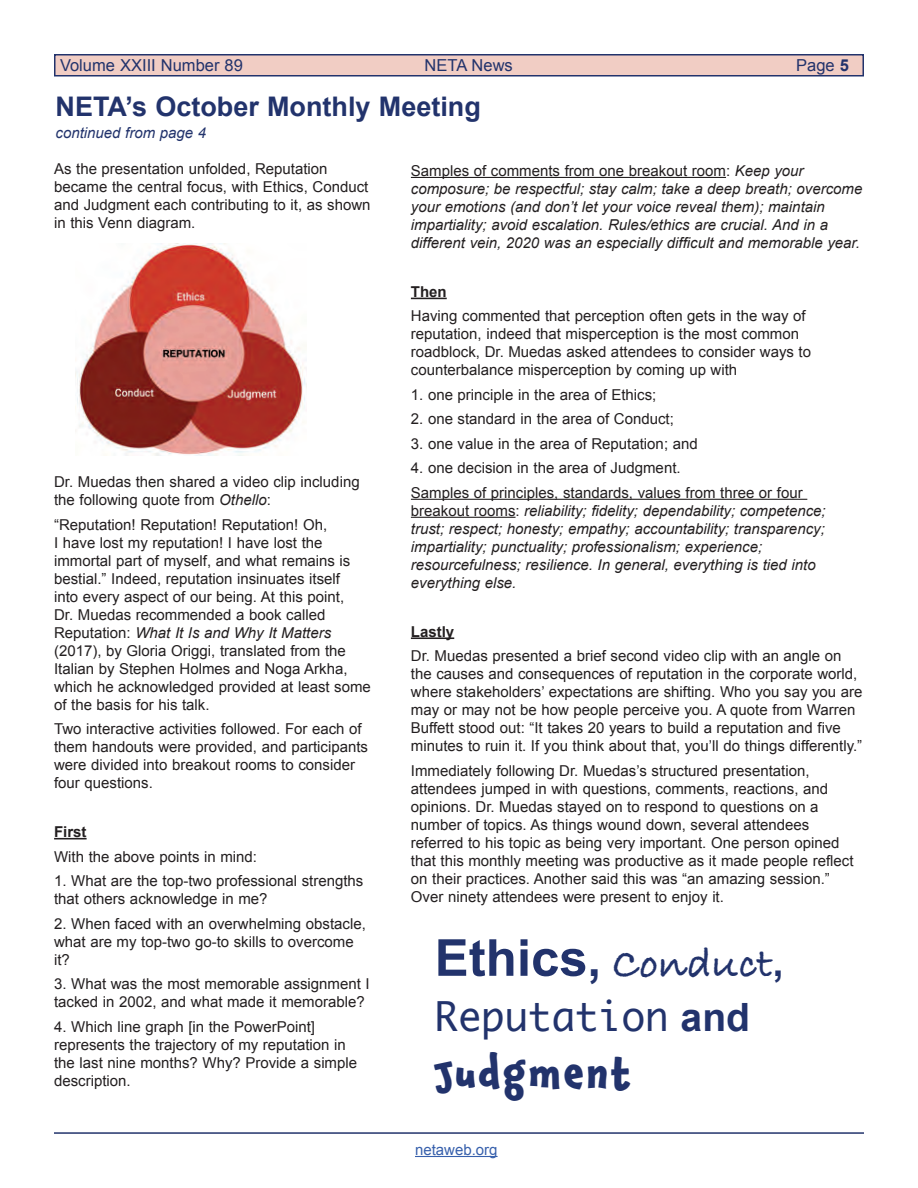
<style>
.page{position:relative;width:918px;height:1188px;background:#fff}
.page>*{position:absolute;margin:0;border:0;box-sizing:border-box;transform-origin:0 0}
.t1{font:700 43.5px "Bradley Hand ITCTT";color:#22336c}
.t2{font:39px "Monaco";color:#22336c}
.t3{font:700 39px "Chaloops";letter-spacing:.075em;color:#22336c}
.t4{font:700 27px "Arial";color:#22336c}
.t5{font:16.5px "Arial";color:#22336c}
.t6{font:15px/18px "Arial";color:#231f20}
.t7{font:italic 15px/18px "Arial";color:#231f20}
.t8{font:italic 15px "Arial";color:#22336c}
.t9{font:700 15px "Arial";color:#231f20}
.t10{font:15px "Arial";color:#3760ac}
.s1{font-weight:700}
.s2{font-style:italic}
.s3{font-style:normal}
.s4{font-family:"Arial";font-size:51px}
.s5{font-family:"Arial";font-size:48px}
.s6{font-family:"Arial";font-size:39px}
.s7{font-family:"Arial";font-weight:700}
</style>
<div class="page">
<div style="left:55px;top:55px;width:808px;height:21px;background:#f1cdc4"></div>
<div style="left:54px;top:54px;width:810px;height:22px;border:2px solid #22336c"></div>
<hr style="left:54px;top:1132px;width:810px;height:2px;background:#22336c">
<hr style="left:415px;top:1156px;width:83px;height:1px;background:#3760ac">
<hr style="left:411px;top:177px;width:315px;height:1px;background:#231f20">
<hr style="left:411px;top:298px;width:36px;height:1px;background:#231f20">
<hr style="left:411px;top:499px;width:396px;height:1px;background:#231f20">
<hr style="left:411px;top:517px;width:105px;height:1px;background:#231f20">
<hr style="left:411px;top:637px;width:43px;height:2px;background:#231f20">
<hr style="left:54px;top:838px;width:33px;height:1px;background:#231f20">
<img style="left:76px;top:243px;width:230px;height:213px">
<p class="t5" style="left:60px;top:55px;width:184px">Volume XXIII Number 89</p>
<p class="t5" style="left:425px;top:55px;width:90px">NETA News</p>
<p class="t5" style="left:796px;top:55px;width:54px">Page <span class="s1">5</span></p>
<h3 class="t4" style="left:56px;top:89px;width:427px">NETA’s October Monthly Meeting</h3>
<p class="t8" style="left:56px;top:123px;width:152px">continued from page 4</p>
<p class="t6" style="left:54px;top:160px;width:318px">As the presentation unfolded, Reputation became the central focus, with Ethics, Conduct and Judgment each contributing to it, as shown in this Venn diagram.</p>
<p class="t6" style="left:54px;top:473px;width:307px">Dr. Muedas then shared a video clip including the following quote from <span class="s2">Othello</span>:</p>
<p class="t6" style="left:54px;top:516px;width:318px">“Reputation! Reputation! Reputation! Oh,<br>I have lost my reputation! I have lost the immortal part of myself, and what remains is bestial.” Indeed, reputation insinuates itself<br>into every aspect of our being. At this point,<br>Dr. Muedas recommended a book called Reputation: <span class="s2">What It Is and Why It Matters </span>(2017), by Gloria Origgi, translated from the Italian by Stephen Holmes and Noga Arkha, which he acknowledged provided at least some of the basis for his talk.</p>
<p class="t6" style="left:54px;top:720px;width:315px">Two interactive activities followed. For each of them handouts were provided, and participants were divided into breakout rooms to consider four questions.</p>
<p class="t9" style="left:54px;top:822px;width:34px">First</p>
<p class="t6" style="left:54px;top:847px;width:205px">With the above points in mind:</p>
<p class="t6" style="left:54px;top:872px;width:311px">1. What are the top-two professional strengths that others acknowledge in me?</p>
<p class="t6" style="left:54px;top:914px;width:313px">2. When faced with an overwhelming obstacle, what are my top-two go-to skills to overcome it?</p>
<p class="t6" style="left:54px;top:975px;width:317px">3. What was the most memorable assignment I tacked in 2002, and what made it memorable?</p>
<p class="t6" style="left:54px;top:1017px;width:305px">4. Which line graph [in the PowerPoint] represents the trajectory of my reputation in the last nine months? Why? Provide a simple description.</p>
<p class="t7" style="left:411px;top:162px;width:453px"><span class="s3">Samples of comments from one breakout room:</span> Keep your composure; be respectful; stay calm; take a deep breath; overcome your emotions (and don’t let your voice reveal them); maintain impartiality; avoid escalation. Rules/ethics are crucial. And in a different vein, 2020 was an especially difficult and memorable year.</p>
<p class="t9" style="left:411px;top:282px;width:37px">Then</p>
<p class="t6" style="left:411px;top:307px;width:402px">Having commented that perception often gets in the way of reputation, indeed that misperception is the most common roadblock, Dr. Muedas asked attendees to consider ways to counterbalance misperception by coming up with</p>
<p class="t6" style="left:411px;top:386px;width:247px">1. one principle in the area of Ethics;</p>
<p class="t6" style="left:411px;top:410px;width:265px">2. one standard in the area of Conduct;</p>
<p class="t6" style="left:411px;top:435px;width:288px">3. one value in the area of Reputation; and</p>
<p class="t6" style="left:411px;top:456px;width:393px;line-height:24.5px">4. one decision in the area of Judgment.<br>Samples of principles, standards, values from three or four</p>
<p class="t7" style="left:411px;top:502px;width:416px"><span class="s3">breakout rooms:</span> reliability; fidelity; dependability; competence; trust; respect; honesty; empathy; accountability; transparency; impartiality; punctuality; professionalism; experience; resourcefulness; resilience. In general, everything is tied into everything else.</p>
<p class="t9" style="left:411px;top:622px;width:45px">Lastly</p>
<p class="t6" style="left:411px;top:647px;width:453px">Dr. Muedas presented a brief second video clip with an angle on the causes and consequences of reputation in the corporate world, where stakeholders’ expectations are shifting. Who you say you are may or may not be how people perceive you. A quote from Warren Buffett stood out: “It takes 20 years to build a reputation and five minutes to ruin it. If you think about that, you’ll do things differently.”</p>
<p class="t6" style="left:411px;top:762px;width:444px">Immediately following Dr. Muedas’s structured presentation, attendees jumped in with questions, comments, reactions, and opinions. Dr. Muedas stayed on to respond to questions on a number of topics. As things wound down, several attendees referred to his topic as being very important. One person opined that this monthly meeting was productive as it made people reflect on their practices. Another said this was “an amazing session.” Over ninety attendees were present to enjoy it.</p>
<h1 class="t1" style="left:435px;top:930px;width:350px"><span class="s4">Ethics</span><span class="s5">,</span> Conduct<span class="s6">,</span></h1>
<h2 class="t2" style="left:435px;top:984px;width:317px">Reputation <span class="s7">and</span></h2>
<h2 class="t3" style="left:435px;top:1041px;width:198px">Judgment</h2>
<p class="t10" style="left:415px;top:1140px;width:84px">netaweb.org</p>
</div>
